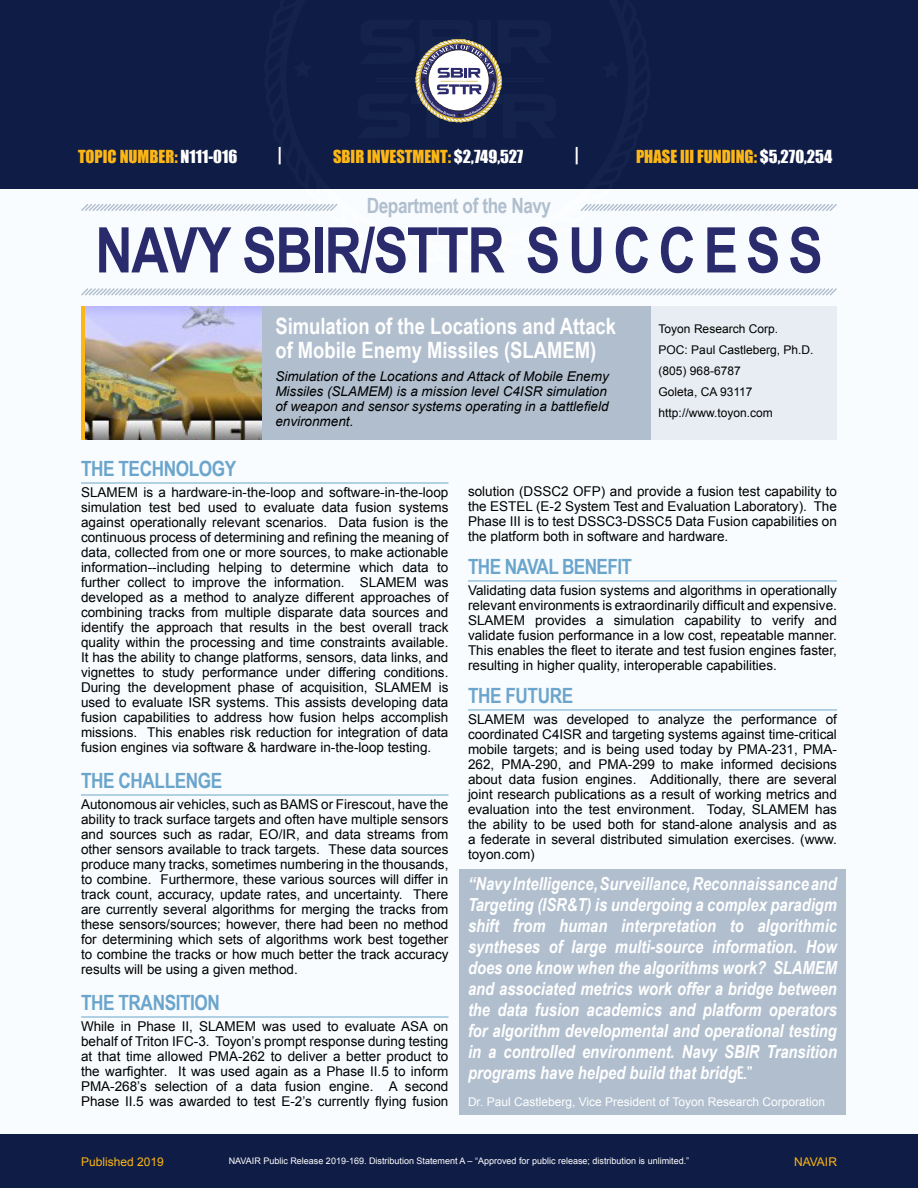
<style>
.page{position:relative;width:918px;height:1188px;background:#f9fcfe}
.page>*{position:absolute;margin:0;border:0;box-sizing:border-box;transform-origin:0 0}
.main_heading{font:700 63px "Arial Narrow";letter-spacing:-.02em;color:#292b6c}
.numbers{font:700 22.5px/24px "Arial Narrow";color:#fff}
.Section_Heading{font:700 21px "Arial Narrow";letter-spacing:-.02em;color:#6ba5cc}
.t1{font:700 21px "Arial Narrow";letter-spacing:-.02em;color:#b0bece}
.numbers-2{font:21px "Bebas Neue";color:#fff}
.quote{font:italic 700 18px/21px "Arial Narrow";color:#fff;text-align:justify}
.numbers-3{font:16.5px "Impact";color:#fcb615}
.body{font:13.5px/15px "Arial";color:#000;text-align:justify}
.small_text{font:italic 13.5px/15px "Arial";color:#000}
.numbers-4{font:12px "Arial";color:#000}
.quote-2{font:12px "Arial";color:#fff}
.Publishing_date{font:12px "Arial";color:#fcb615}
.t2{font:9px "Arial";color:#fff}
.s1{color:#fff}
.s2{font-family:"Bebas Neue";font-weight:400;font-style:normal}
</style>
<div class="page">
<div style="left:0;top:1134px;width:918px;height:54px;background:#0f1c45"></div>
<div style="left:262px;top:306px;width:390px;height:133px;background:#b0bece"></div>
<div style="left:651px;top:306px;width:186px;height:133px;background:#e8edf3"></div>
<div style="left:0;top:0;width:918px;height:189px;background:#0f1c45"></div>
<svg style="left:81px;top:204px;width:257px;height:7px"></svg>
<svg style="left:580px;top:204px;width:257px;height:7px"></svg>
<svg style="left:81px;top:288px;width:756px;height:8px"></svg>
<svg style="left:415px;top:39px;width:87px;height:84px"></svg>
<hr style="left:81px;top:483px;width:367px;height:1px;background:#6ba5cc">
<hr style="left:81px;top:795px;width:367px;height:1px;background:#6ba5cc">
<hr style="left:81px;top:1017px;width:367px;height:1px;background:#6ba5cc">
<div style="left:81px;top:306px;width:5px;height:133px;background:#fcb615"></div>
<img style="left:86px;top:306px;width:176px;height:133px">
<div style="left:459px;top:869px;width:387px;height:246px;background:#b0bece"></div>
<hr style="left:468px;top:581px;width:369px;height:1px;background:#6ba5cc">
<hr style="left:468px;top:710px;width:369px;height:1px;background:#6ba5cc">
<p class="numbers-3" style="left:78px;top:144px;width:161px">TOPIC NUMBER: <span class="s1">N111-016</span></p>
<p class="numbers-2" style="left:275px;top:144px;width:12px">|</p>
<p class="numbers-3" style="left:333px;top:144px;width:192px">SBIR INVESTMENT: <span class="s1">$2,749,527</span></p>
<p class="numbers-2" style="left:572px;top:144px;width:12px">|</p>
<p class="numbers-3" style="left:636px;top:144px;width:198px">PHASE III FUNDING: <span class="s1">$5,270,254</span></p>
<p class="t1" style="left:367px;top:189px;width:186px">Department of the Navy</p>
<p class="main_heading" style="left:95px;top:203px;width:729px">NAVY SBIR/STTR S U C C E S S</p>
<p class="numbers" style="left:275px;top:313px;width:342px">Simulation of the Locations and Attack of Mobile Enemy Missiles (SLAMEM)</p>
<p class="small_text" style="left:275px;top:369px;width:335px">Simulation of the Locations and Attack of Mobile Enemy Missiles (SLAMEM) is a mission level C4ISR simulation of weapon and sensor systems operating in a battlefield environment.</p>
<p class="numbers-4" style="left:659px;top:321px;width:121px">Toyon Research Corp.</p>
<p class="numbers-4" style="left:659px;top:342px;width:156px">POC: Paul Castleberg, Ph.D.</p>
<p class="numbers-4" style="left:659px;top:363px;width:84px">(805) 968-6787</p>
<p class="numbers-4" style="left:659px;top:384px;width:95px">Goleta, CA 93117</p>
<p class="numbers-4" style="left:659px;top:405px;width:116px">http://www.toyon.com</p>
<p class="Section_Heading" style="left:81px;top:453px;width:157px">THE TECHNOLOGY</p>
<p class="body" style="left:81px;top:485px;width:369px">SLAMEM is a hardware-in-the-loop and software-in-the-loop simulation test bed used to evaluate data fusion systems against operationally relevant scenarios. Data fusion is the continuous process of determining and refining the meaning of data, collected from one or more sources, to make actionable information--including helping to determine which data to further collect to improve the information. SLAMEM was developed as a method to analyze different approaches of combining tracks from multiple disparate data sources and identify the approach that results in the best overall track quality within the processing and time constraints available.<br>It has the ability to change platforms, sensors, data links, and vignettes to study performance under differing conditions.<br>During the development phase of acquisition, SLAMEM is used to evaluate ISR systems. This assists developing data fusion capabilities to address how fusion helps accomplish missions. This enables risk reduction for integration of data fusion engines via software &amp; hardware in-the-loop testing.</p>
<p class="Section_Heading" style="left:81px;top:765px;width:143px">THE CHALLENGE</p>
<p class="body" style="left:81px;top:797px;width:369px">Autonomous air vehicles, such as BAMS or Firescout, have the ability to track surface targets and often have multiple sensors and sources such as radar, EO/IR, and data streams from other sensors available to track targets. These data sources produce many tracks, sometimes numbering in the thousands, to combine. Furthermore, these various sources will differ in track count, accuracy, update rates, and uncertainty. There are currently several algorithms for merging the tracks from these sensors/sources; however, there had been no method for determining which sets of algorithms work best together to combine the tracks or how much better the track accuracy results will be using a given method.</p>
<p class="Section_Heading" style="left:81px;top:987px;width:140px">THE TRANSITION</p>
<p class="body" style="left:81px;top:1019px;width:369px">While in Phase II, SLAMEM was used to evaluate ASA on behalf of Triton IFC-3. Toyon’s prompt response during testing at that time allowed PMA-262 to deliver a better product to the warfighter. It was used again as a Phase II.5 to inform PMA-268’s selection of a data fusion engine. A second Phase II.5 was awarded to test E-2’s currently flying fusion</p>
<p class="body" style="left:468px;top:484px;width:370px">solution (DSSC2 OFP) and provide a fusion test capability to the ESTEL (E-2 System Test and Evaluation Laboratory). The Phase III is to test DSSC3-DSSC5 Data Fusion capabilities on the platform both in software and hardware.</p>
<p class="Section_Heading" style="left:468px;top:551px;width:166px">THE NAVAL BENEFIT</p>
<p class="body" style="left:468px;top:583px;width:371px">Validating data fusion systems and algorithms in operationally relevant environments is extraordinarily difficult and expensive.<br>SLAMEM provides a simulation capability to verify and validate fusion performance in a low cost, repeatable manner.<br>This enables the fleet to iterate and test fusion engines faster, resulting in higher quality, interoperable capabilities.</p>
<p class="Section_Heading" style="left:468px;top:680px;width:107px">THE FUTURE</p>
<p class="body" style="left:468px;top:712px;width:371px">SLAMEM was developed to analyze the performance of coordinated C4ISR and targeting systems against time-critical mobile targets; and is being used today by PMA-231, PMA-262, PMA-290, and PMA-299 to make informed decisions about data fusion engines. Additionally, there are several joint research publications as a result of working metrics and evaluation into the test environment. Today, SLAMEM has the ability to be used both for stand-alone analysis and as a federate in several distributed simulation exercises. (www. toyon.com)</p>
<p class="quote" style="left:468px;top:873px;width:371px">“Navy Intelligence, Surveillance, Reconnaissance and Targeting (ISR&amp;T) is undergoing a complex paradigm shift from human interpretation to algorithmic syntheses of large multi-source information. How does one know when the algorithms work? SLAMEM and associated metrics work offer a bridge between the data fusion academics and platform operators for algorithm developmental and operational testing in a controlled environment. Navy SBIR Transition programs have helped build that bridg<span class="s2">e.”</span></p>
<p class="quote-2" style="left:468px;top:1094px;width:359px">Dr. Paul Castleberg, Vice President of Toyon Research Corporation</p>
<p class="Publishing_date" style="left:81px;top:1154px;width:84px">Published 2019</p>
<p class="t2" style="left:229px;top:1155px;width:462px">NAVAIR Public Release 2019-169. Distribution Statement A – “Approved for public release; distribution is unlimited.”</p>
<p class="Publishing_date" style="left:794px;top:1154px;width:44px">NAVAIR</p>
</div>
